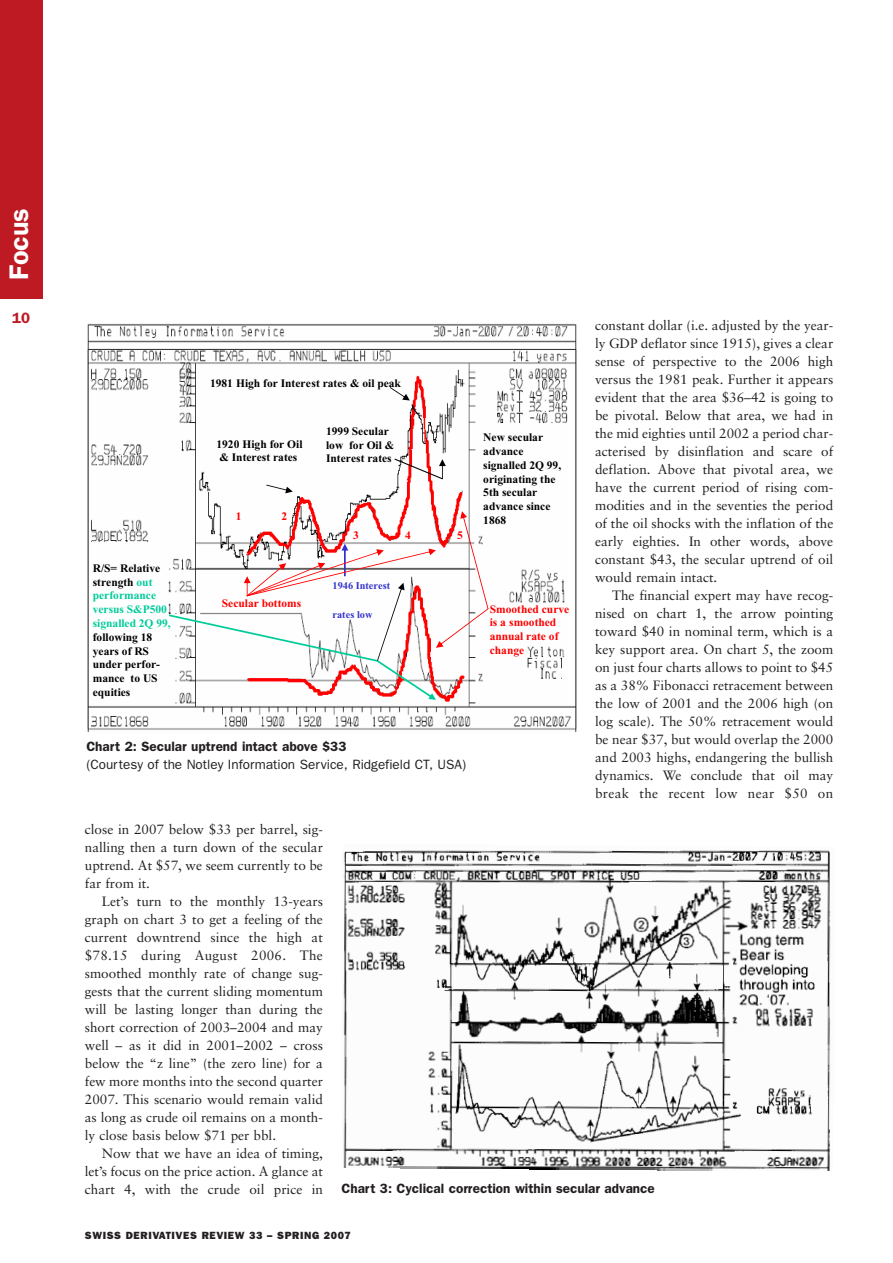
<style>
.page{position:relative;width:893px;height:1263px;background:#fff}
.page>*{position:absolute;margin:0;border:0;box-sizing:border-box;transform-origin:0 0}
.t1{font:600 27px "Franklin Gothic";color:#fff}
.t2{font:600 15px "Franklin Gothic";color:#bd1a24}
.t3{font:13.5px/18px "Sabon";color:#231f20;text-align:justify}
.t4{font:600 13.5px "Franklin Gothic";color:#231f20}
.t5{font:13.5px "Franklin Gothic";color:#231f20}
.t6{font:700 11.55px/13.8px "Times";color:#000}
.t7{font:700 11.55px/13.8px "Times";color:#f00}
.t8{font:700 11.55px/13.8px "Times";color:#00cc9a}
.t9{font:800 10.5px "Franklin Gothic";letter-spacing:.06em;color:#231f20}
.t10{font:700 10.35px "Times";color:#33c}
.s1{color:#000}
</style>
<div class="page">
<img style="left:342px;top:850px;width:489px;height:321px">
<div style="left:0;top:0;width:42px;height:298px;background:#bd1a24"></div>
<img style="left:87px;top:324px;width:490px;height:408px">
<svg style="left:390px;top:387px;width:20px;height:13px"></svg>
<svg style="left:266px;top:485px;width:27px;height:8px"></svg>
<svg style="left:394px;top:458px;width:52px;height:22px"></svg>
<svg style="left:167px;top:511px;width:321px;height:189px"></svg>
<h1 class="t1" style="left:9px;top:280px;width:73px;rotate:-90deg">Focus</h1>
<p class="t2" style="left:12px;top:313px;width:19px">10</p>
<p class="t6" style="left:210px;top:377px;width:192px">1981 High for Interest rates &amp; oil peak</p>
<p class="t8" style="left:93px;top:562px;width:79px"><span class="s1">R/S= Relative strength</span> out performance versus S&amp;P500 signalled 2Q 99,</p>
<p class="t6" style="left:93px;top:631px;width:69px">following 18 years of RS under perfor&shy;mance to US equities</p>
<p class="t6" style="left:216px;top:439px;width:88px;line-height:13.2px">1920 High for Oil &amp; Interest rates</p>
<p class="t7" style="left:236px;top:510px;width:7px">1</p>
<p class="t7" style="left:281px;top:510px;width:7px">2</p>
<p class="t7" style="left:222px;top:597px;width:81px">Secular bottoms</p>
<p class="t6" style="left:326px;top:426px;width:70px">1999 Secular low for Oil &amp;<br>Interest rates</p>
<p class="t7" style="left:353px;top:530px;width:7px">3</p>
<p class="t7" style="left:405px;top:530px;width:7px">4</p>
<p class="t7" style="left:457px;top:530px;width:7px">5</p>
<p class="t10" style="left:332px;top:582px;width:59px">1946 Interest</p>
<p class="t10" style="left:332px;top:611px;width:41px">rates low</p>
<p class="t4" style="left:86px;top:741px;width:262px">Chart 2: Secular uptrend intact above $33</p>
<p class="t5" style="left:86px;top:759px;width:381px">(Courtesy of the Notley Information Service, Ridgefield CT, USA)</p>
<p class="t6" style="left:483px;top:432px;width:79px">New secular advance signalled 2Q 99, originating the<br>5th secular advance since<br>1868</p>
<p class="t7" style="left:490px;top:603px;width:81px">Smoothed curve is a smoothed annual rate of change</p>
<p class="t3" style="left:595px;top:318px;width:240px">constant dollar (i.e. adjusted by the year&shy;ly GDP deflator since 1915), gives a clear sense of perspective to the 2006 high versus the 1981 peak. Further it appears evident that the area $36–42 is going to be pivotal. Below that area, we had in the mid eighties until 2002 a period char&shy;acterised by disinflation and scare of deflation. Above that pivotal area, we have the current period of rising com&shy;modities and in the seventies the period of the oil shocks with the inflation of the early eighties. In other words, above constant $43, the secular uptrend of oil would remain intact.</p>
<p class="t3" style="left:595px;top:588px;width:240px;text-indent:17px">The financial expert may have recog&shy;nised on chart 1, the arrow pointing toward $40 in nominal term, which is a key support area. On chart 5, the zoom on just four charts allows to point to $45 as a 38% Fibonacci retracement between the low of 2001 and the 2006 high (on log scale). The 50% retracement would be near $37, but would overlap the 2000 and 2003 highs, endangering the bullish dynamics. We conclude that oil may break the recent low near $50 on</p>
<p class="t3" style="left:85px;top:822px;width:240px">close in 2007 below $33 per barrel, sig&shy;nalling then a turn down of the secular uptrend. At $57, we seem currently to be far from it.</p>
<p class="t3" style="left:85px;top:894px;width:240px;text-indent:17px">Let’s turn to the monthly 13-years graph on chart 3 to get a feeling of the current downtrend since the high at $78.15 during August 2006. The smoothed monthly rate of change sug&shy;gests that the current sliding momentum will be lasting longer than during the short correction of 2003–2004 and may well – as it did in 2001–2002 – cross below the “z line” (the zero line) for a few more months into the second quarter 2007. This scenario would remain valid as long as crude oil remains on a month&shy;ly close basis below $71 per bbl.</p>
<p class="t3" style="left:85px;top:1146px;width:240px;text-indent:17px">Now that we have an idea of timing, let’s focus on the price action. A glance at chart 4, with the crude oil price in</p>
<p class="t4" style="left:341px;top:1184px;width:315px">Chart 3: Cyclical correction within secular advance</p>
<p class="t9" style="left:85px;top:1232px;width:268px">SWISS DERIVATIVES REVIEW 33 – SPRING 2007</p>
</div>
